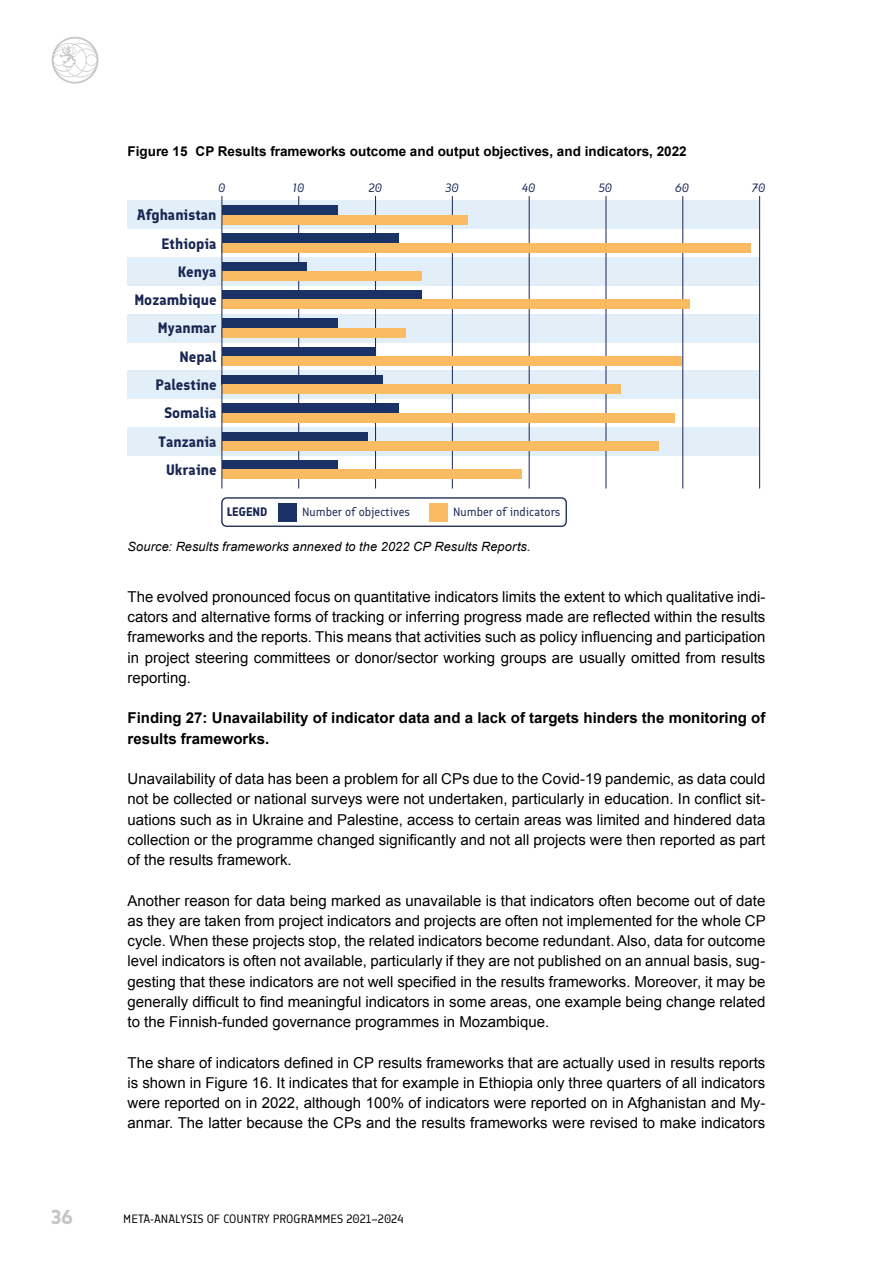
<style>
.page{position:relative;width:893px;height:1263px;background:#fff}
.page>*{position:absolute;margin:0;border:0;box-sizing:border-box;transform-origin:0 0}
.t1{font:700 19.5px "Finlandica";color:#c5c7c7}
.Teksti_1{font:15px/20.2px "Arial";color:#000;text-align:justify}
.Teksti_1-2{font:700 15px/20.2px "Arial";color:#000}
.t2{font:700 14.7px/28.3px "Finlandica";color:#182651;text-align:center}
.Kuvion_kuvateksti{font:700 13.5px "Arial";color:#000}
.Lahde_kuviot_taulukot{font:italic 12.75px "Arial";letter-spacing:.01em;color:#000}
.t3{font:12px "Finlandica";color:#000}
.t4{font:12px "Finlandica";color:#182651}
.t5{font:italic 12px "Finlandica";color:#182651}
.t6{font:700 12px "Finlandica";color:#182651}
</style>
<div class="page">
<img style="left:128px;top:196px;width:633px;height:331px">
<svg style="left:52px;top:37px;width:46px;height:47px"></svg>
<p class="Kuvion_kuvateksti" style="left:128px;top:143px;width:561px">Figure 15 CP Results frameworks outcome and output objectives, and indicators, 2022</p>
<p class="t5" style="left:218px;top:181px;width:9px">0</p>
<p class="t5" style="left:293px;top:181px;width:13px">10</p>
<p class="t5" style="left:368px;top:181px;width:15px">20</p>
<p class="t5" style="left:445px;top:181px;width:15px">30</p>
<p class="t5" style="left:522px;top:181px;width:15px">40</p>
<p class="t5" style="left:599px;top:181px;width:15px">50</p>
<p class="t5" style="left:675px;top:181px;width:15px">60</p>
<p class="t5" style="left:752px;top:181px;width:15px">70</p>
<p class="t2" style="left:137px;top:201px;width:81px">Afghanistan</p>
<p class="t2" style="left:162px;top:229px;width:57px">Ethiopia</p>
<p class="t2" style="left:178px;top:257px;width:40px">Kenya</p>
<p class="t2" style="left:134px;top:286px;width:84px">Mozambique</p>
<p class="t2" style="left:158px;top:314px;width:60px">Myanmar</p>
<p class="t2" style="left:180px;top:342px;width:39px">Nepal</p>
<p class="t2" style="left:156px;top:371px;width:62px">Palestine</p>
<p class="t2" style="left:164px;top:399px;width:54px">Somalia</p>
<p class="t2" style="left:159px;top:427px;width:60px">Tanzania<br>Ukraine</p>
<p class="t6" style="left:227px;top:505px;width:42px">LEGEND</p>
<p class="t4" style="left:302px;top:505px;width:109px">Number of objectives</p>
<p class="t4" style="left:453px;top:505px;width:109px">Number of indicators</p>
<p class="Lahde_kuviot_taulukot" style="left:128px;top:538px;width:405px">Source: Results frameworks annexed to the 2022 CP Results Reports.</p>
<p class="Teksti_1" style="left:128px;top:587px;width:639px">The evolved pronounced focus on quantitative indicators limits the extent to which qualitative indi&shy;cators and alternative forms of tracking or inferring progress made are reflected within the results frameworks and the reports. This means that activities such as policy influencing and participation in project steering committees or donor/sector working groups are usually omitted from results reporting.</p>
<p class="Teksti_1-2" style="left:128px;top:708px;width:639px">Finding 27: Unavailability of indicator data and a lack of targets hinders the monitoring of results frameworks.</p>
<p class="Teksti_1" style="left:128px;top:769px;width:639px">Unavailability of data has been a problem for all CPs due to the Covid-19 pandemic, as data could not be collected or national surveys were not undertaken, particularly in education. In conflict sit&shy;uations such as in Ukraine and Palestine, access to certain areas was limited and hindered data collection or the programme changed significantly and not all projects were then reported as part of the results framework.</p>
<p class="Teksti_1" style="left:128px;top:890px;width:640px">Another reason for data being marked as unavailable is that indicators often become out of date as they are taken from project indicators and projects are often not implemented for the whole CP cycle. When these projects stop, the related indicators become redundant. Also, data for outcome level indicators is often not available, particularly if they are not published on an annual basis, sug&shy;gesting that these indicators are not well specified in the results frameworks. Moreover, it may be generally difficult to find meaningful indicators in some areas, one example being change related to the Finnish-funded governance programmes in Mozambique.</p>
<p class="Teksti_1" style="left:128px;top:1052px;width:639px">The share of indicators defined in CP results frameworks that are actually used in results reports is shown in Figure 16. It indicates that for example in Ethiopia only three quarters of all indicators were reported on in 2022, although 100% of indicators were reported on in Afghanistan and My&shy;anmar. The latter because the CPs and the results frameworks were revised to make indicators</p>
<h1 class="t1" style="left:51px;top:1205px;width:23px">36</h1>
<p class="t3" style="left:123px;top:1211px;width:282px">META-ANALYSIS OF COUNTRY PROGRAMMES 2021–2024</p>
</div>
